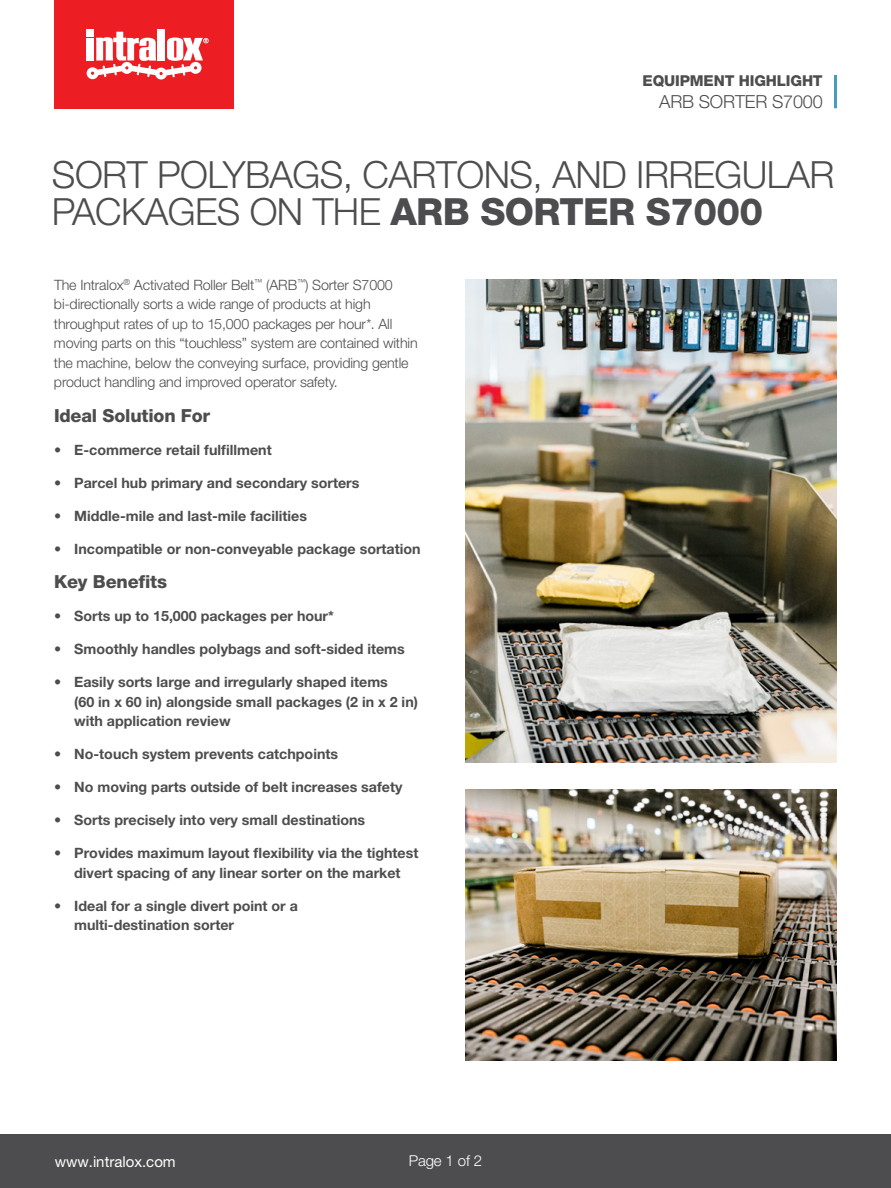
<style>
.page{position:relative;width:891px;height:1188px;background:#fff}
.page>*{position:absolute;margin:0;border:0;box-sizing:border-box;transform-origin:0 0}
.t1{font:300 37.5px/37.5px "Helvetica Neue LT Pro";letter-spacing:-.015em;color:#4d4d4f}
.t2{font:800 18px "Helvetica Neue LT Pro";letter-spacing:-.01em;color:#4d4d4f}
.t3{font:300 18px "Helvetica Neue LT Pro";letter-spacing:-.01em;color:#4d4d4f}
.t4{font:800 15px "Helvetica Neue LT Pro";letter-spacing:-.01em;color:#4d4d4f}
.t5{font:15px "Helvetica Neue LT Pro";color:#fff}
.t6{font:300 15px "Helvetica Neue LT Pro";letter-spacing:-.01em;color:#fff}
.t7{font:700 14.25px/19.5px "Helvetica Neue LT Pro";color:#4d4d4f}
.t8{font:300 14.25px/19.5px "Helvetica Neue LT Pro";letter-spacing:-.01em;color:#4d4d4f}
.s1{font-weight:800}
</style>
<div class="page">
<div style="left:55px;top:0;width:179px;height:108px;background:#ed1d24"></div>
<div style="left:86px;top:29px;width:8px;height:7px;background:#fff"></div>
<div style="left:86px;top:38px;width:8px;height:22px;background:#fff"></div>
<div style="left:158px;top:29px;width:7px;height:31px;background:#fff"></div>
<svg style="left:87px;top:32px;width:122px;height:48px"></svg>
<div style="left:0;top:1134px;width:891px;height:54px;background:#4d4d4f"></div>
<hr style="left:834px;top:75px;width:3px;height:33px;background:#479ebc">
<img style="left:466px;top:280px;width:371px;height:482px">
<img style="left:466px;top:789px;width:371px;height:272px">
<p class="t4" style="left:643px;top:71px;width:182px">EQUIPMENT HIGHLIGHT</p>
<p class="t3" style="left:659px;top:91px;width:165px">ARB SORTER S7000</p>
<h1 class="t1" style="left:52px;top:155px;width:784px">SORT POLYBAGS, CARTONS, AND IRREGULAR<br>PACKAGES ON THE <span class="s1">ARB SORTER S7000</span></h1>
<p class="t8" style="left:54px;top:275px;width:365px">The Intralox<sup>®</sup> Activated Roller Belt<sup>™</sup> (ARB<sup>™</sup>) Sorter S7000 bi-directionally sorts a wide range of products at high throughput rates of up to 15,000 packages per hour*. All moving parts on this “touchless” system are contained within the machine, below the conveying surface, providing gentle product handling and improved operator safety.</p>
<p class="t2" style="left:54px;top:405px;width:158px">Ideal Solution For</p>
<p class="t7" style="left:54px;top:440px;width:219px">• E-commerce retail fulfillment</p>
<p class="t7" style="left:54px;top:473px;width:307px">• Parcel hub primary and secondary sorters</p>
<p class="t7" style="left:54px;top:506px;width:255px">• Middle-mile and last-mile facilities</p>
<p class="t7" style="left:54px;top:539px;width:368px">• Incompatible or non-conveyable package sortation</p>
<p class="t2" style="left:54px;top:571px;width:115px">Key Benefits</p>
<p class="t7" style="left:54px;top:606px;width:281px">• Sorts up to 15,000 packages per hour*</p>
<p class="t7" style="left:54px;top:639px;width:352px">• Smoothly handles polybags and soft-sided items</p>
<p class="t7" style="left:74px;top:672px;width:345px;text-indent:-20px">• Easily sorts large and irregularly shaped items<br>(60 in x 60 in) alongside small packages (2 in x 2 in) with application review</p>
<p class="t7" style="left:54px;top:744px;width:286px">• No-touch system prevents catchpoints</p>
<p class="t7" style="left:54px;top:777px;width:350px">• No moving parts outside of belt increases safety</p>
<p class="t7" style="left:54px;top:810px;width:313px">• Sorts precisely into very small destinations</p>
<p class="t7" style="left:54px;top:843px;width:366px;text-align:center">• Provides maximum layout flexibility via the tightest divert spacing of any linear sorter on the market</p>
<p class="t7" style="left:74px;top:896px;width:225px;text-indent:-20px">• Ideal for a single divert point or a multi-destination sorter</p>
<p class="t5" style="left:55px;top:1152px;width:123px">www.intralox.com</p>
<p class="t6" style="left:409px;top:1152px;width:75px">Page 1 of 2</p>
</div>
